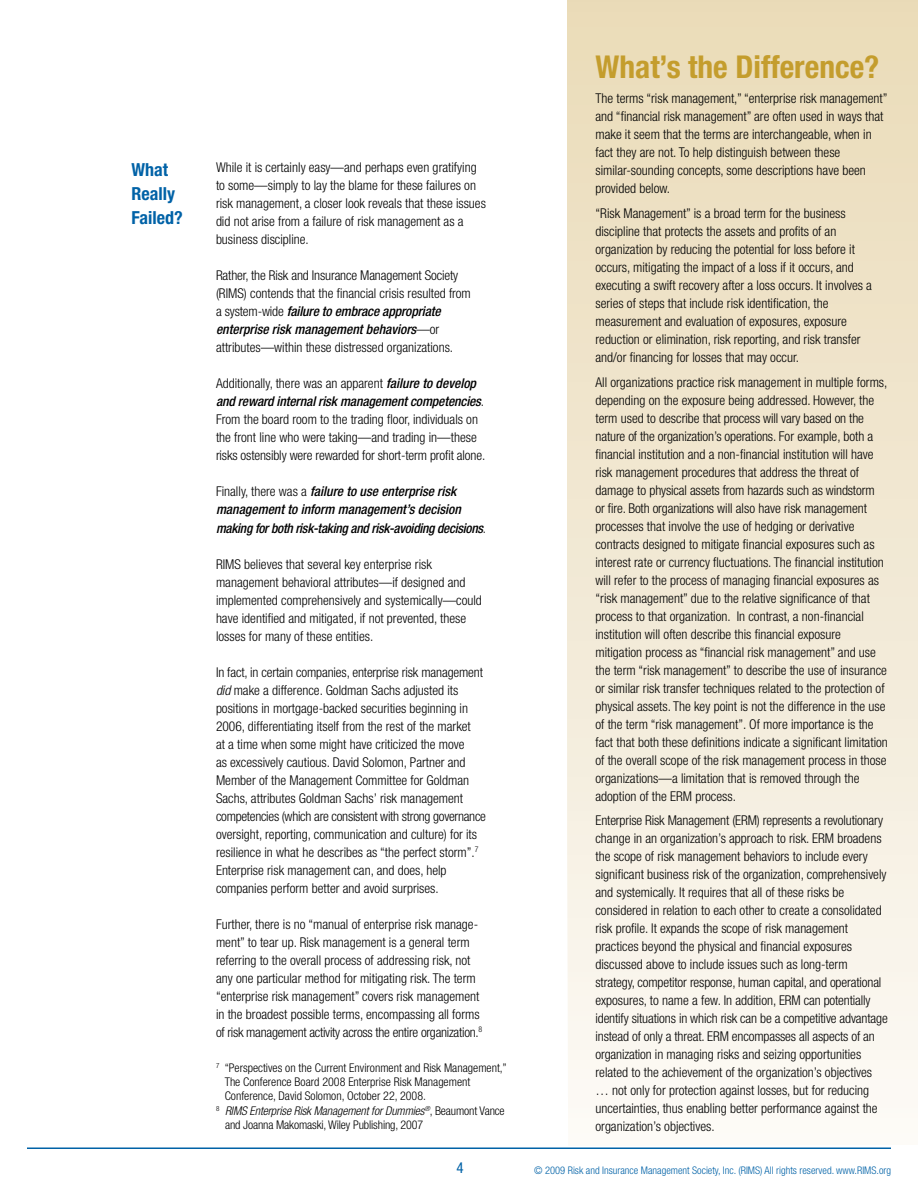
<style>
.page{position:relative;width:918px;height:1188px;background:#fff}
.page>*{position:absolute;margin:0;border:0;box-sizing:border-box;transform-origin:0 0}
.t1{font:700 condensed 31.5px "Helvetica Neue";color:#c49d2d}
.t2{font:700 condensed 18px/24px "Helvetica Neue";color:#0062a7}
.t3{font:condensed 15px "Helvetica Neue";color:#0062a7}
.t4{font:300 condensed 13.5px/18px "Helvetica Neue";color:#000}
.t5{font:italic 500 condensed 13.5px/18.1px "Helvetica Neue";color:#000}
.t6{font:300 condensed 12px "Helvetica Neue";color:#000}
.t7{font:italic 300 condensed 12px "Helvetica Neue";letter-spacing:-.01em;color:#000}
.t8{font:300 condensed 10.5px "Helvetica Neue";color:#0062a7}
.s1{font-weight:500;font-style:italic}
.s2{font-weight:300;font-style:normal}
.s3{font-style:italic}
.s4{font-style:normal}
</style>
<div class="page">
<hr style="left:27px;top:1148px;width:864px;height:1px;background:#0062a7">
<svg style="left:567px;top:0;width:351px;height:1108px;background:#f2e9d4"></svg>
<h2 class="t2" style="left:132px;top:157px;width:53px">What<br>Really<br>Failed?</h2>
<p class="t4" style="left:216px;top:159px;width:271px">While it is certainly easy—and perhaps even gratifying to some—simply to lay the blame for these failures on risk management, a closer look reveals that these issues did not arise from a failure of risk management as a business discipline.</p>
<p class="t4" style="left:216px;top:267px;width:256px">Rather, the Risk and Insurance Management Society (RIMS) contends that the financial crisis resulted from a system-wide <span class="s1">failure to embrace appropriate enterprise risk management behaviors</span>—or attributes—within these distressed organizations.</p>
<p class="t4" style="left:216px;top:375px;width:271px">Additionally, there was an apparent <span class="s1">failure to develop and reward internal risk management competencies</span>.<br>From the board room to the trading floor, individuals on the front line who were taking—and trading in—these risks ostensibly were rewarded for short-term profit alone.</p>
<p class="t5" style="left:216px;top:482px;width:271px"><span class="s2">Finally, there was a</span> failure to use enterprise risk management to inform management’s decision making for both risk-taking and risk-avoiding decisions<span class="s2">.</span></p>
<p class="t4" style="left:216px;top:555px;width:267px">RIMS believes that several key enterprise risk management behavioral attributes—if designed and implemented comprehensively and systemically—could have identified and mitigated, if not prevented, these losses for many of these entities.</p>
<p class="t4" style="left:216px;top:663px;width:272px">In fact, in certain companies, enterprise risk management <span class="s3">did</span> make a difference. Goldman Sachs adjusted its positions in mortgage-backed securities beginning in 2006, differentiating itself from the rest of the market<br>at a time when some might have criticized the move<br>as excessively cautious. David Solomon, Partner and Member of the Management Committee for Goldman Sachs, attributes Goldman Sachs’ risk management competencies (which are consistent with strong governance oversight, reporting, communication and culture) for its resilience in what he describes as “the perfect storm”.<sup>7<br></sup>Enterprise risk management can, and does, help companies perform better and avoid surprises.</p>
<p class="t4" style="left:216px;top:915px;width:268px">Further, there is no “manual of enterprise risk manage&shy;ment” to tear up. Risk management is a general term referring to the overall process of addressing risk, not any one particular method for mitigating risk. The term “enterprise risk management” covers risk management in the broadest possible terms, encompassing all forms of risk management activity across the entire organization.<sup>8</sup></p>
<p class="t6" style="left:216px;top:1060px;width:292px"><sup>7</sup> “Perspectives on the Current Environment and Risk Management,”</p>
<p class="t6" style="left:225px;top:1075px;width:247px">The Conference Board 2008 Enterprise Risk Management</p>
<p class="t6" style="left:225px;top:1089px;width:203px">Conference, David Solomon, October 22, 2008.</p>
<p class="t7" style="left:216px;top:1104px;width:290px"><sup>8</sup> RIMS Enterprise Risk Management for Dummies<sup>®</sup><span class="s4">, Beaumont Vance</span></p>
<p class="t6" style="left:225px;top:1118px;width:200px">and Joanna Makomaski, Wiley Publishing, 2007</p>
<h1 class="t1" style="left:596px;top:48px;width:285px">What’s the Difference?</h1>
<p class="t4" style="left:596px;top:89px;width:294px">The terms “risk management,” “enterprise risk management” and “financial risk management” are often used in ways that make it seem that the terms are interchangeable, when in fact they are not. To help distinguish between these similar-sounding concepts, some descriptions have been provided below.</p>
<p class="t4" style="left:596px;top:204px;width:278px">“Risk Management” is a broad term for the business discipline that protects the assets and profits of an organization by reducing the potential for loss before it occurs, mitigating the impact of a loss if it occurs, and executing a swift recovery after a loss occurs. It involves a series of steps that include risk identification, the measurement and evaluation of exposures, exposure reduction or elimination, risk reporting, and risk transfer and/or financing for losses that may occur.</p>
<p class="t4" style="left:596px;top:373px;width:294px">All organizations practice risk management in multiple forms, depending on the exposure being addressed. However, the term used to describe that process will vary based on the nature of the organization’s operations. For example, both a financial institution and a non-financial institution will have risk management procedures that address the threat of damage to physical assets from hazards such as windstorm<br>or fire. Both organizations will also have risk management processes that involve the use of hedging or derivative contracts designed to mitigate financial exposures such as interest rate or currency fluctuations. The financial institution will refer to the process of managing financial exposures as “risk management” due to the relative significance of that process to that organization. In contrast, a non-financial institution will often describe this financial exposure mitigation process as “financial risk management” and use the term “risk management” to describe the use of insurance or similar risk transfer techniques related to the protection of physical assets. The key point is not the difference in the use of the term “risk management”. Of more importance is the fact that both these definitions indicate a significant limitation of the overall scope of the risk management process in those organizations—a limitation that is removed through the adoption of the ERM process.</p>
<p class="t4" style="left:596px;top:811px;width:294px">Enterprise Risk Management (ERM) represents a revolutionary change in an organization’s approach to risk. ERM broadens the scope of risk management behaviors to include every significant business risk of the organization, comprehensively and systemically. It requires that all of these risks be considered in relation to each other to create a consolidated risk profile. It expands the scope of risk management practices beyond the physical and financial exposures discussed above to include issues such as long-term strategy, competitor response, human capital, and operational exposures, to name a few. In addition, ERM can potentially identify situations in which risk can be a competitive advantage instead of only a threat. ERM encompasses all aspects of an organization in managing risks and seizing opportunities related to the achievement of the organization’s objectives … not only for protection against losses, but for reducing uncertainties, thus enabling better performance against the organization’s objectives.</p>
<p class="t3" style="left:457px;top:1159px;width:9px">4</p>
<p class="t8" style="left:534px;top:1164px;width:358px">© 2009 Risk and Insurance Management Society, Inc. (RIMS) All rights reserved. www.RIMS.org</p>
</div>
